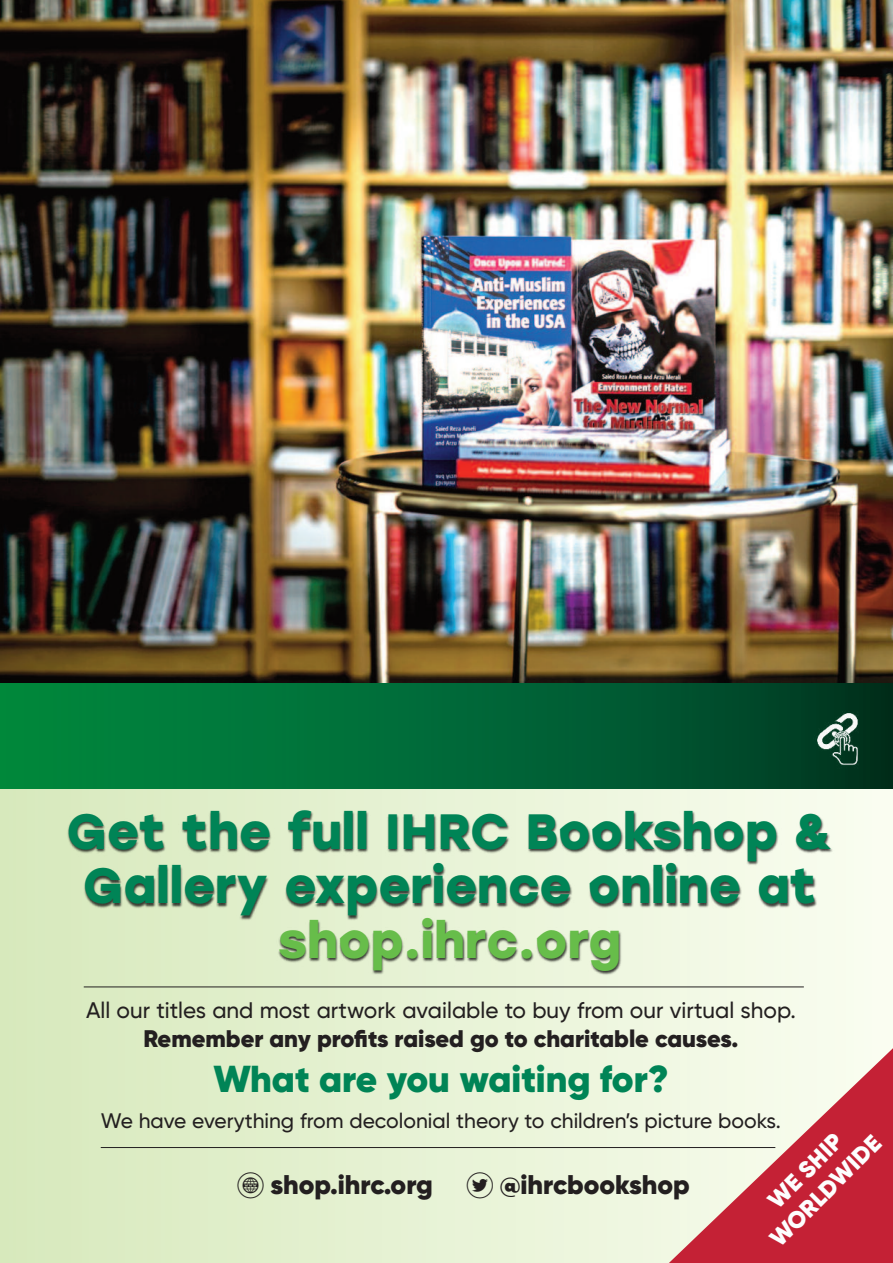
<style>
.page{position:relative;width:893px;height:1263px;background:#fff}
.page>*{position:absolute;margin:0;border:0;box-sizing:border-box;transform-origin:0 0}
.t1{font:700 49.5px/54.3px "Stolzl";color:#008456;text-align:center}
.t2{font:700 49.5px "Stolzl";color:#67bd4a}
.t3{font:900 37.5px "Gilroy";color:#008456}
.t4{font:900 27px "Gilroy";color:#231f20}
.t5{font:900 24px "Gilroy";color:#231f20}
.t6{font:900 23.7px/28.5px "Gilroy";color:#fdfefe;text-align:center}
.t7{font:500 22.5px "Gilroy";color:#231f20}
.t8{font:500 21px "Gilroy";color:#231f20}
.s1{font-family:"socialmedia";font-weight:400}
</style>
<div class="page">
<div style="left:0;top:783px;width:893px;height:480px;background:linear-gradient(to right,#d7e9bc,#fafdf1)"></div>
<img style="left:0;top:0;width:893px;height:684px">
<img style="left:10px;top:799px;width:881px;height:211px">
<div style="left:0;top:684px;width:893px;height:105px;background:linear-gradient(to right,#008f42,#003b26)"></div>
<hr style="left:84px;top:986px;width:720px;height:1px;background:#231f20">
<hr style="left:101px;top:1147px;width:674px;height:1px;background:#231f20">
<svg style="left:656px;top:1030px;width:237px;height:233px;background:#de9a99"></svg>
<img style="left:813px;top:708px;width:52px;height:60px">
<h1 class="t1" style="left:67px;top:802px;width:767px">Get the full IHRC Bookshop &amp;<br>Gallery experience online at</h1>
<h1 class="t2" style="left:278px;top:904px;width:345px">shop.ihrc.org</h1>
<p class="t7" style="left:86px;top:1000px;width:711px">All our titles and most artwork available to buy from our virtual shop.</p>
<p class="t5" style="left:143px;top:1027px;width:597px">Remember any profits raised go to charitable causes.</p>
<h2 class="t3" style="left:213px;top:1062px;width:457px">What are you waiting for?</h2>
<p class="t8" style="left:101px;top:1111px;width:681px">We have everything from decolonial theory to children’s picture books.</p>
<p class="t4" style="left:237px;top:1172px;width:197px"><span class="s1">?</span> shop.ihrc.org</p>
<p class="t4" style="left:467px;top:1172px;width:225px"><span class="s1">t</span> @ihrcbookshop</p>
<p class="t6" style="left:744px;top:1213px;width:148px;rotate:-45deg">WE SHIP<br>WORLDWIDE</p>
</div>
